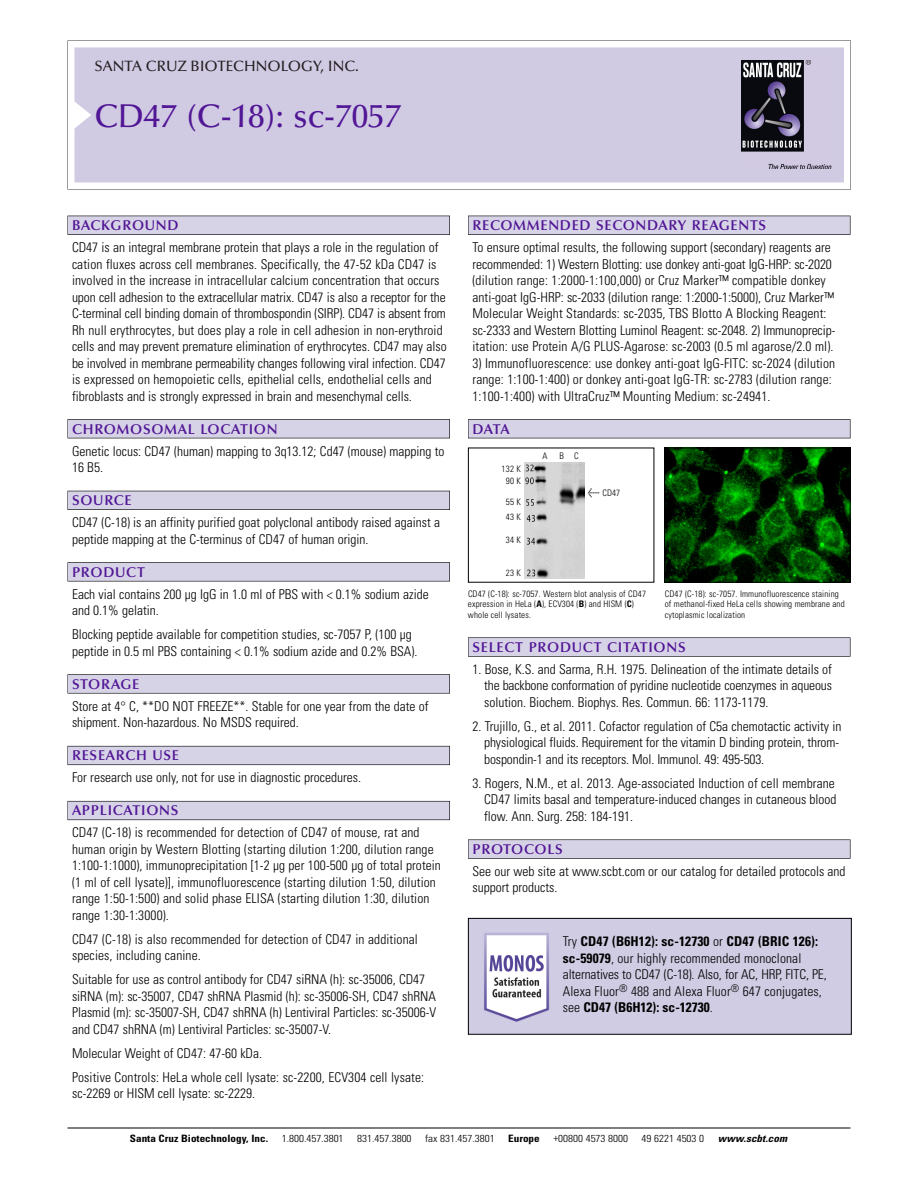
<style>
.page{position:relative;width:918px;height:1188px;background:#fff}
.page>*{position:absolute;margin:0;border:0;box-sizing:border-box;transform-origin:0 0}
.t1{font:500 33px "Optima";color:#511695}
.t2{font:500 15px "Optima";color:#231f20}
.t3{font:600 14.25px "Optima";letter-spacing:.05em;color:#511695}
.t4{font:300 condensed 13.5px/16.5px "Univers";color:#000}
.t5{font:300 condensed 10.2px "Univers";color:#000;scale:1.1 1}
.t6{font:700 condensed 10.2px "Univers";color:#000;scale:1.1 1}
.t7{font:italic 700 condensed 10.2px "Univers";letter-spacing:.005em;color:#000;scale:1.1 1}
.t8{font:300 condensed 9px/10.5px "Univers";letter-spacing:.015em;color:#000}
.s1{font-family:"Meta Plus";font-weight:400;font-stretch:normal;font-size:10.5px}
.s2{font-weight:700}
</style>
<div class="page">
<svg style="left:68px;top:40px;width:783px;height:149px"></svg>
<div style="left:74px;top:47px;width:770px;height:135px;background:#d1cae3"></div>
<img style="left:741px;top:60px;width:90px;height:108px">
<div style="left:68px;top:216px;width:382px;height:19px;background:#525155"></div>
<div style="left:68px;top:216px;width:381px;height:18px;background:#d7d3e7"></div>
<div style="left:68px;top:419px;width:382px;height:19px;background:#525155"></div>
<div style="left:68px;top:420px;width:381px;height:18px;background:#d7d3e7"></div>
<div style="left:68px;top:491px;width:382px;height:19px;background:#525158"></div>
<div style="left:68px;top:491px;width:381px;height:18px;background:#d7d3e7"></div>
<div style="left:68px;top:562px;width:382px;height:19px;background:#575759"></div>
<div style="left:68px;top:563px;width:381px;height:18px;background:#d7d3e7"></div>
<svg style="left:68px;top:674px;width:382px;height:20px"></svg>
<div style="left:68px;top:675px;width:381px;height:18px;background:#d7d3e7"></div>
<div style="left:68px;top:746px;width:382px;height:19px;background:#66646e"></div>
<div style="left:68px;top:746px;width:381px;height:18px;background:#d7d3e7"></div>
<div style="left:68px;top:801px;width:382px;height:19px;background:#66646d"></div>
<div style="left:68px;top:802px;width:381px;height:18px;background:#d7d3e7"></div>
<div style="left:468px;top:216px;width:382px;height:19px;background:#525155"></div>
<div style="left:468px;top:216px;width:382px;height:18px;background:#d7d3e7"></div>
<div style="left:468px;top:419px;width:382px;height:19px;background:#525155"></div>
<div style="left:468px;top:420px;width:382px;height:18px;background:#d7d3e7"></div>
<div style="left:468px;top:637px;width:382px;height:20px;background:#666"></div>
<div style="left:468px;top:638px;width:382px;height:18px;background:#d7d3e7"></div>
<svg style="left:468px;top:839px;width:382px;height:20px"></svg>
<div style="left:468px;top:840px;width:382px;height:18px;background:#d7d3e7"></div>
<hr style="left:68px;top:1128px;width:782px;height:1px;background:#000">
<img style="left:666px;top:450px;width:182px;height:131px">
<div style="left:664px;top:448px;width:186px;height:135px;border:1px solid #000"></div>
<img style="left:524px;top:463px;width:61px;height:115px">
<img style="left:470px;top:920px;width:380px;height:113px">
<div style="left:468px;top:918px;width:384px;height:117px;border:1px solid #000"></div>
<p class="t2" style="left:94px;top:61px;width:266px">SANTA CRUZ BIOTECHNOLOGY, INC.</p>
<h1 class="t1" style="left:94px;top:103px;width:308px">CD47 (C-18): sc-7057</h1>
<p class="t3" style="left:72px;top:219px;width:108px">BACKGROUND</p>
<p class="t4" style="left:72px;top:240px;width:376px">CD47 is an integral membrane protein that plays a role in the regulation of cation fluxes across cell membranes. Specifically, the 47-52 kDa CD47 is involved in the increase in intracellular calcium concentration that occurs upon cell adhesion to the extracellular matrix. CD47 is also a receptor for the C-terminal cell binding domain of thrombospondin (SIRP). CD47 is absent from Rh null erythrocytes, but does play a role in cell adhesion in non-erythroid cells and may prevent premature elimination of erythrocytes. CD47 may also be involved in membrane permeability changes following viral infection. CD47 is expressed on hemopoietic cells, epithelial cells, endothelial cells and fibroblasts and is strongly expressed in brain and mesenchymal cells.</p>
<p class="t3" style="left:72px;top:423px;width:207px">CHROMOSOMAL LOCATION</p>
<p class="t4" style="left:72px;top:444px;width:374px">Genetic locus: CD47 (human) mapping to 3q13.12; Cd47 (mouse) mapping to<br>16 B5.</p>
<p class="t3" style="left:72px;top:495px;width:61px">SOURCE</p>
<p class="t4" style="left:72px;top:515px;width:370px">CD47 (C-18) is an affinity purified goat polyclonal antibody raised against a peptide mapping at the C-terminus of CD47 of human origin.</p>
<p class="t3" style="left:72px;top:566px;width:74px">PRODUCT</p>
<p class="t4" style="left:72px;top:587px;width:358px">Each vial contains 200 µg IgG in 1.0 ml of PBS with &lt; 0.1% sodium azide and 0.1% gelatin.</p>
<p class="t4" style="left:72px;top:627px;width:347px">Blocking peptide available for competition studies, sc-7057 P, (100 µg peptide in 0.5 ml PBS containing &lt; 0.1% sodium azide and 0.2% BSA).</p>
<p class="t3" style="left:72px;top:678px;width:69px">STORAGE</p>
<p class="t4" style="left:72px;top:699px;width:358px">Store at 4° C, **DO NOT FREEZE**. Stable for one year from the date of shipment. Non-hazardous. No MSDS required.</p>
<p class="t3" style="left:72px;top:750px;width:109px">RESEARCH USE</p>
<p class="t4" style="left:72px;top:770px;width:290px">For research use only, not for use in diagnostic procedures.</p>
<p class="t3" style="left:72px;top:805px;width:108px">APPLICATIONS</p>
<p class="t4" style="left:72px;top:826px;width:370px">CD47 (C-18) is recommended for detection of CD47 of mouse, rat and human origin by Western Blotting (starting dilution 1:200, dilution range 1:100-1:1000), immunoprecipitation [1-2 µg per 100-500 µg of total protein (1 ml of cell lysate)], immunofluorescence (starting dilution 1:50, dilution range 1:50-1:500) and solid phase ELISA (starting dilution 1:30, dilution range 1:30-1:3000).</p>
<p class="t4" style="left:72px;top:932px;width:347px">CD47 (C-18) is also recommended for detection of CD47 in additional species, including canine.</p>
<p class="t4" style="left:72px;top:973px;width:366px">Suitable for use as control antibody for CD47 siRNA (h): sc-35006, CD47 siRNA (m): sc-35007, CD47 shRNA Plasmid (h): sc-35006-SH, CD47 shRNA Plasmid (m): sc-35007-SH, CD47 shRNA (h) Lentiviral Particles: sc-35006-V and CD47 shRNA (m) Lentiviral Particles: sc-35007-V.</p>
<p class="t4" style="left:72px;top:1042px;width:354px;line-height:24px">Molecular Weight of CD47: 47-60 kDa.<br>Positive Controls: HeLa whole cell lysate: sc-2200, ECV304 cell lysate:</p>
<p class="t4" style="left:72px;top:1087px;width:185px">sc-2269 or HISM cell lysate: sc-2229.</p>
<p class="t3" style="left:473px;top:219px;width:295px">RECOMMENDED SECONDARY REAGENTS</p>
<p class="t4" style="left:473px;top:240px;width:364px">To ensure optimal results, the following support (secondary) reagents are recommended: 1) Western Blotting: use donkey anti-goat IgG-HRP: sc-2020 (dilution range: 1:2000-1:100,000) or Cruz Marker™ compatible donkey anti-goat IgG-HRP: sc-2033 (dilution range: 1:2000-1:5000), Cruz Marker™ Molecular Weight Standards: sc-2035, TBS Blotto A Blocking Reagent: sc-2333 and Western Blotting Luminol Reagent: sc-2048. 2) Immunoprecip&shy;itation: use Protein A/G PLUS-Agarose: sc-2003 (0.5 ml agarose/2.0 ml).</p>
<p class="t4" style="left:473px;top:356px;width:364px">3) Immunofluorescence: use donkey anti-goat IgG-FITC: sc-2024 (dilution range: 1:100-1:400) or donkey anti-goat IgG-TR: sc-2783 (dilution range:<br>1:100-1:400) with UltraCruz™ Mounting Medium: sc-24941.</p>
<p class="t3" style="left:473px;top:423px;width:39px">DATA</p>
<p class="t8" style="left:502px;top:463px;width:21px;line-height:12px;text-align:center">132 K<br>90 K</p>
<p class="t8" style="left:506px;top:495px;width:17px;line-height:15.5px">55 K<br>43 K</p>
<p class="t8" style="left:506px;top:536px;width:17px">34 K</p>
<p class="t8" style="left:506px;top:568px;width:17px">23 K</p>
<p class="t8" style="left:543px;top:451px;width:7px">A</p>
<p class="t8" style="left:559px;top:451px;width:21px">B C</p>
<p class="t8" style="left:588px;top:488px;width:34px"><span class="s1">&lt;</span> CD47</p>
<p class="t8" style="left:468px;top:589px;width:180px">CD47 (C-18): sc-7057. Western blot analysis of CD47 expression in HeLa (<span class="s2">A</span>), ECV304 (<span class="s2">B</span>) and HISM (<span class="s2">C</span>) whole cell lysates.</p>
<p class="t8" style="left:665px;top:589px;width:181px">CD47 (C-18): sc-7057. Immunofluorescence staining of methanol-fixed HeLa cells showing membrane and cytoplasmic localization</p>
<p class="t3" style="left:473px;top:641px;width:215px">SELECT PRODUCT CITATIONS</p>
<p class="t4" style="left:484px;top:662px;width:349px;text-align:justify;text-indent:-12px">1. Bose, K.S. and Sarma, R.H. 1975. Delineation of the intimate details of the backbone conformation of pyridine nucleotide coenzymes in aqueous solution. Biochem. Biophys. Res. Commun. 66: 1173-1179.</p>
<p class="t4" style="left:484px;top:719px;width:359px;text-indent:-12px">2. Trujillo, G., et al. 2011. Cofactor regulation of C5a chemotactic activity in physiological fluids. Requirement for the vitamin D binding protein, throm&shy;bospondin-1 and its receptors. Mol. Immunol. 49: 495-503.</p>
<p class="t4" style="left:484px;top:776px;width:354px;text-align:justify;text-indent:-12px">3. Rogers, N.M., et al. 2013. Age-associated Induction of cell membrane CD47 limits basal and temperature-induced changes in cutaneous blood flow. Ann. Surg. 258: 184-191.</p>
<p class="t3" style="left:473px;top:843px;width:92px">PROTOCOLS</p>
<p class="t4" style="left:473px;top:864px;width:375px">See our web site at www.scbt.com or our catalog for detailed protocols and support products.</p>
<p class="t4" style="left:563px;top:934px;width:265px">Try <span class="s2">CD47 (B6H12): sc-12730</span> or <span class="s2">CD47 (BRIC 126): sc-59079</span>, our highly recommended monoclonal alternatives to CD47 (C-18). Also, for AC, HRP, FITC, PE, Alexa Fluor<sup>®</sup> 488 and Alexa Fluor<sup>®</sup> 647 conjugates, see <span class="s2">CD47 (B6H12): sc-12730</span>.</p>
<p class="t6" style="left:130px;top:1135px;width:127px">Santa Cruz Biotechnology, Inc.</p>
<p class="t5" style="left:282px;top:1135px;width:58px">1.800.457.3801</p>
<p class="t5" style="left:357px;top:1135px;width:51px">831.457.3800</p>
<p class="t5" style="left:425px;top:1135px;width:65px">fax 831.457.3801</p>
<p class="t6" style="left:508px;top:1135px;width:30px">Europe</p>
<p class="t5" style="left:553px;top:1135px;width:69px">+00800 4573 8000</p>
<p class="t5" style="left:642px;top:1135px;width:58px">49 6221 4503 0</p>
<p class="t7" style="left:718px;top:1135px;width:64px">www.scbt.com</p>
</div>
